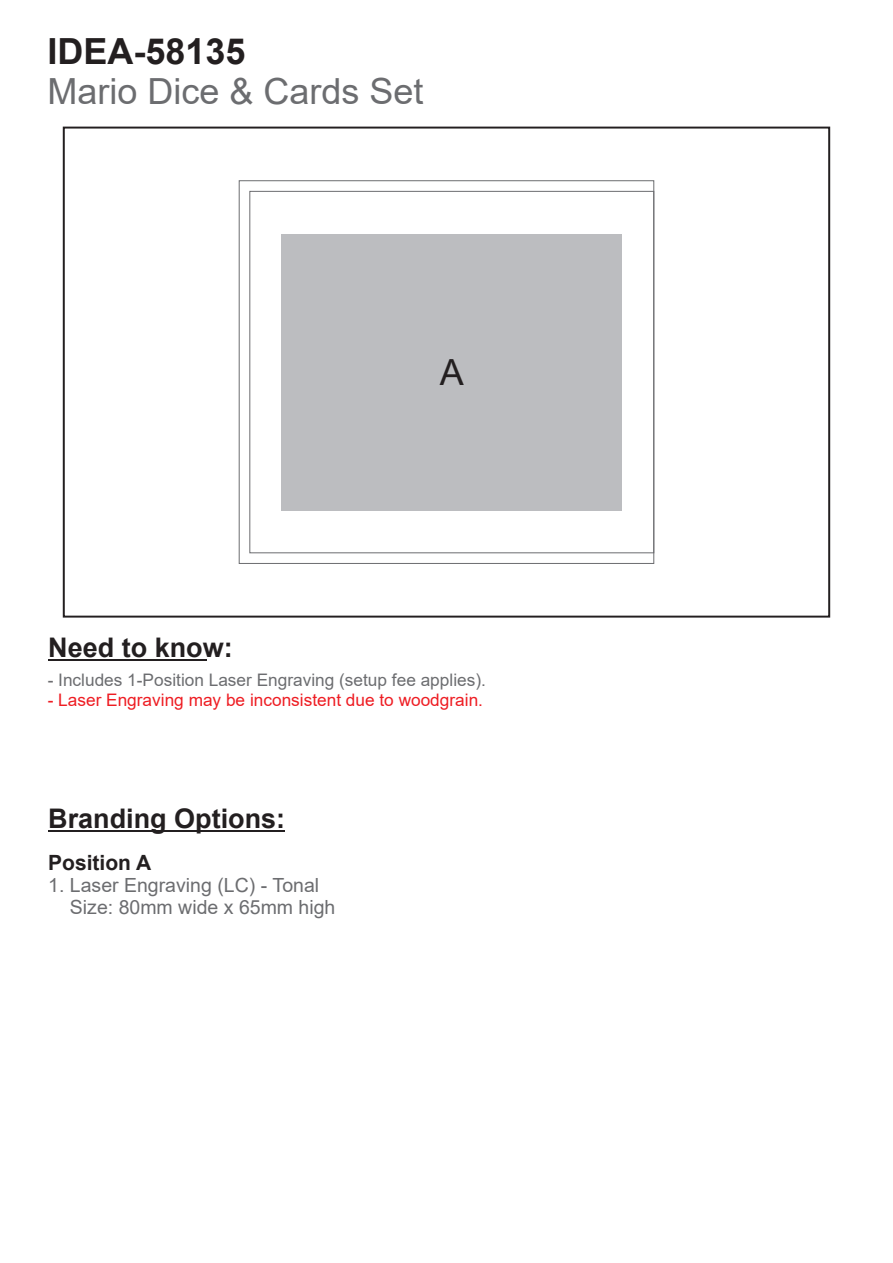
<style>
.page{position:relative;width:893px;height:1263px;background:#fff}
.page>*{position:absolute;margin:0;border:0;box-sizing:border-box;transform-origin:0 0}
.t1{font:36px "Arial";color:#6c6d70}
.t2{font:700 36px "Arial";color:#231f20}
.t3{font:36px "Arial";color:#231f20}
.t4{font:700 27px "Arial";color:#231f20}
.t5{font:700 21px "Arial";color:#231f20}
.t6{font:19.5px/22px "Arial";color:#6c6d70}
.t7{font:17.25px "Arial";color:#6c6d70}
.t8{font:17.25px "Arial";color:#ee1d23}
</style>
<div class="page">
<hr style="left:48px;top:830px;width:237px;height:1px;background:#231f20">
<hr style="left:48px;top:660px;width:159px;height:1px;background:#231f20">
<div style="left:250px;top:191px;width:404px;height:362px;border:1px solid #6c6d70"></div>
<div style="left:282px;top:234px;width:340px;height:276px;background:#bcbdc0"></div>
<h1 class="t2" style="left:47px;top:38px;width:200px">IDEA-58135</h1>
<h1 class="t1" style="left:47px;top:78px;width:378px">Mario Dice &amp; Cards Set</h1>
<h1 class="t3" style="left:440px;top:359px;width:26px">A</h1>
<h2 class="t4" style="left:48px;top:637px;width:186px">Need to know:</h2>
<p class="t7" style="left:48px;top:673px;width:440px">- Includes 1-Position Laser Engraving (setup fee applies).</p>
<p class="t8" style="left:48px;top:693px;width:437px">- Laser Engraving may be inconsistent due to woodgrain.</p>
<h2 class="t4" style="left:48px;top:808px;width:239px">Branding Options:</h2>
<p class="t5" style="left:48px;top:855px;width:105px">Position A</p>
<p class="t6" style="left:70px;top:876px;width:267px;text-indent:-22px">1. Laser Engraving (LC) - Tonal<br>Size: 80mm wide x 65mm high</p>
</div>
